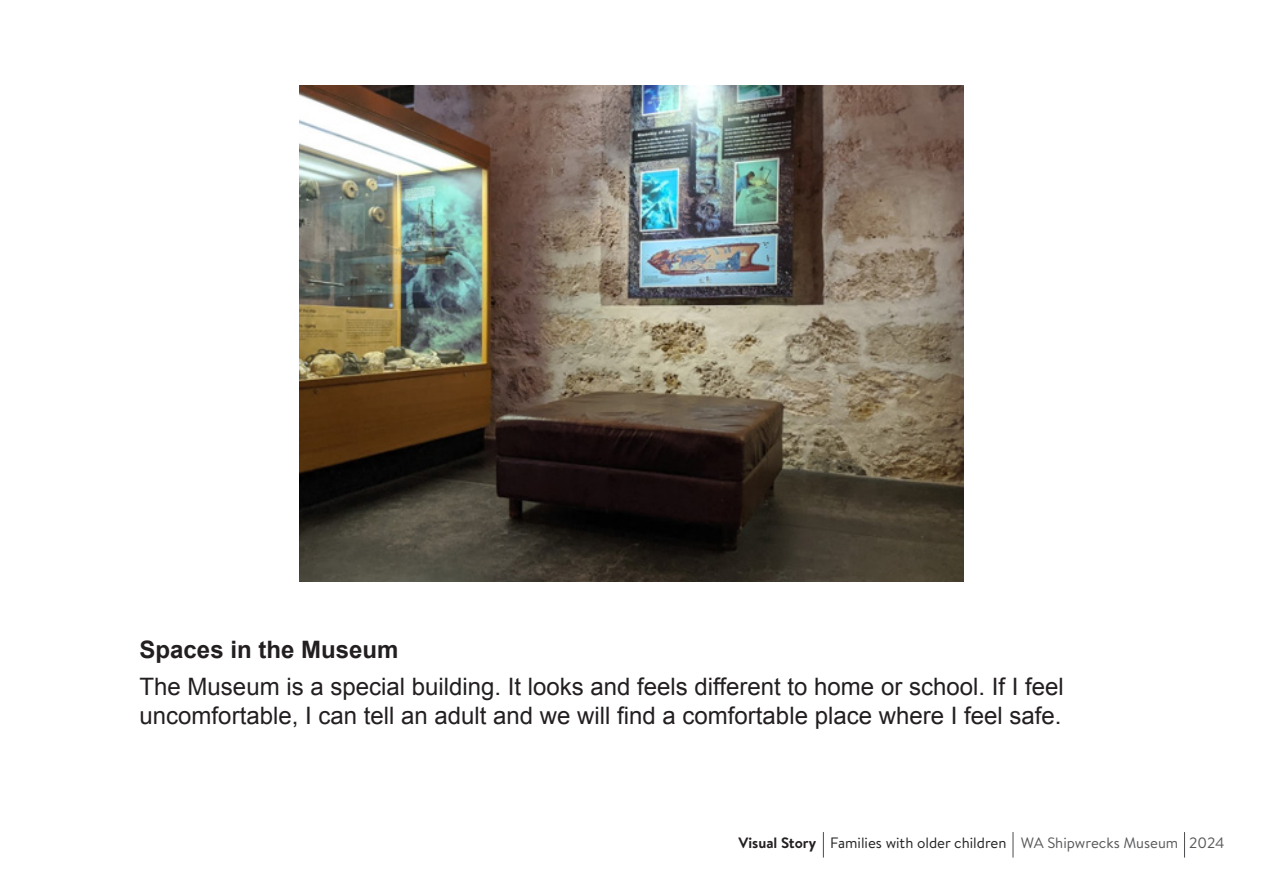
<style>
.page{position:relative;width:1263px;height:893px;background:#fff}
.page>*{position:absolute;margin:0;border:0;box-sizing:border-box;transform-origin:0 0}
.t1{font:24px/28.8px "Arial";color:#231f20}
.t2{font:700 24px "Arial";color:#231f20}
.t3{font:15px "Brandon Text";color:#231f20}
.s1{font-weight:700}
.s2{color:#57585a}
</style>
<div class="page">
<svg style="left:823px;top:832px;width:1px;height:26px"></svg>
<svg style="left:1013px;top:832px;width:1px;height:26px"></svg>
<svg style="left:1184px;top:832px;width:1px;height:26px"></svg>
<img style="left:300px;top:85px;width:663px;height:496px">
<p class="t2" style="left:140px;top:634px;width:260px">Spaces in the Museum</p>
<p class="t1" style="left:140px;top:673px;width:926px">The Museum is a special building. It looks and feels different to home or school. If I feel uncomfortable, I can tell an adult and we will find a comfortable place where I feel safe.</p>
<p class="t3" style="left:738px;top:833px;width:488px"><span class="s1">Visual Story</span> Families with older children <span class="s2">WA Shipwrecks Museum 2024</span></p>
</div>
